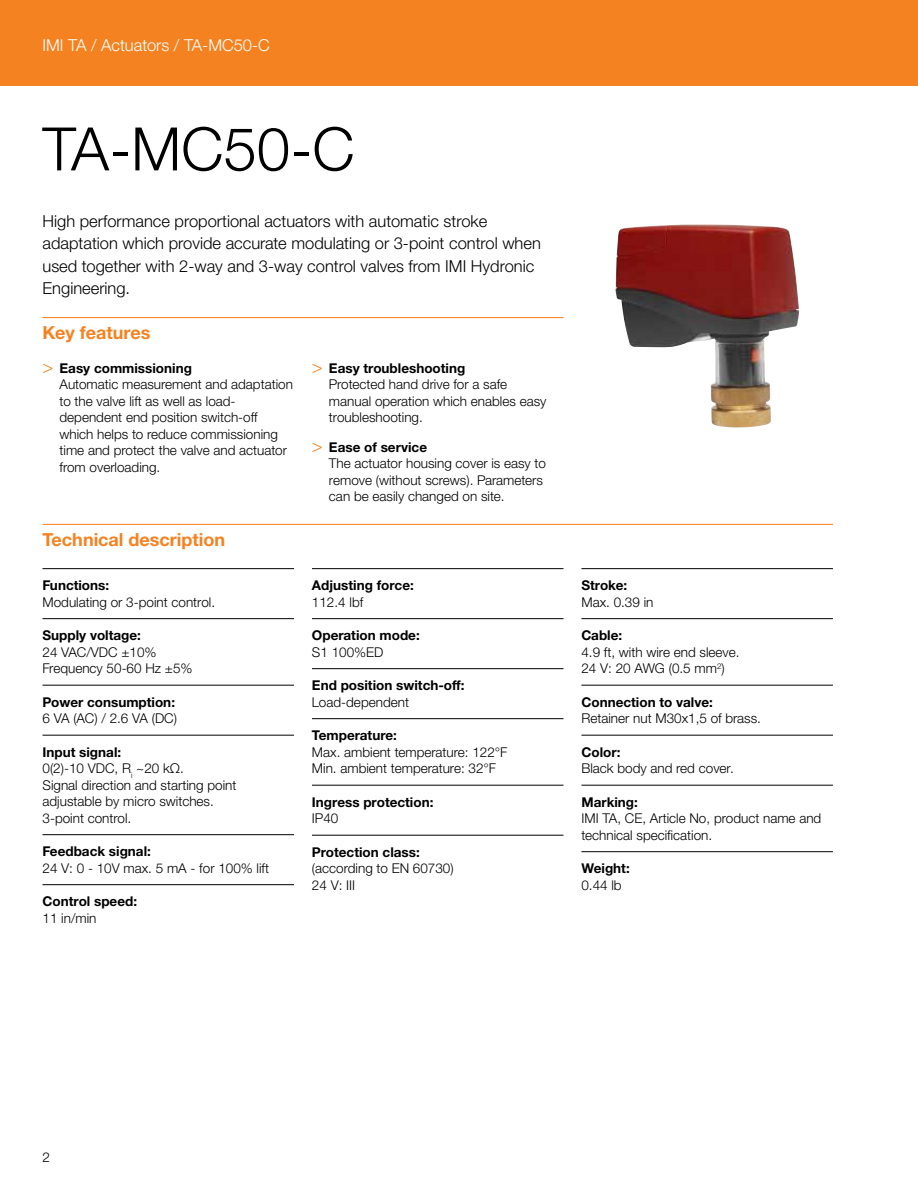
<style>
.page{position:relative;width:918px;height:1188px;background:#fff}
.page>*{position:absolute;margin:0;border:0;box-sizing:border-box;transform-origin:0 0}
.t1{font:300 60px "Helvetica Neue LTW1 G";color:#000}
.t2{font:700 18px "Helvetica Neue LTW1 G";color:#f58220}
.t3{font:300 16.5px/22.5px "Helvetica Neue LTW1 G";color:#000}
.t4{font:300 16.5px "Helvetica Neue LTW1 G";color:#fff}
.t5{font:300 13.5px/16.5px "Helvetica Neue LTW1 G";color:#000}
.t6{font:700 13.5px "Helvetica Neue LTW1 G";color:#000}
.t7{font:300 13.5px "Helvetica Neue LT Std";color:#000}
.s1{font-family:"Helvetica Neue LT Std";font-size:18px;color:#f58220}
.s2{font-weight:700}
</style>
<div class="page">
<div style="left:0;top:0;width:918px;height:86px;background:#f58220"></div>
<hr style="left:43px;top:317px;width:520px;height:1px;background:#f58220">
<hr style="left:43px;top:524px;width:790px;height:1px;background:#f58220">
<hr style="left:43px;top:568px;width:251px;height:1px;background:#000">
<hr style="left:43px;top:618px;width:251px;height:1px;background:#000">
<hr style="left:43px;top:685px;width:251px;height:1px;background:#000">
<hr style="left:43px;top:735px;width:251px;height:1px;background:#000">
<hr style="left:43px;top:834px;width:251px;height:1px;background:#000">
<hr style="left:43px;top:884px;width:251px;height:1px;background:#000">
<hr style="left:312px;top:568px;width:251px;height:1px;background:#000">
<hr style="left:312px;top:618px;width:251px;height:1px;background:#000">
<hr style="left:312px;top:668px;width:251px;height:1px;background:#000">
<hr style="left:312px;top:718px;width:251px;height:1px;background:#000">
<hr style="left:312px;top:785px;width:251px;height:1px;background:#000">
<hr style="left:312px;top:835px;width:251px;height:1px;background:#000">
<hr style="left:581px;top:568px;width:252px;height:1px;background:#000">
<hr style="left:581px;top:618px;width:252px;height:1px;background:#000">
<hr style="left:581px;top:685px;width:252px;height:1px;background:#000">
<hr style="left:581px;top:735px;width:252px;height:1px;background:#000">
<hr style="left:581px;top:785px;width:252px;height:1px;background:#000">
<hr style="left:581px;top:851px;width:252px;height:1px;background:#000">
<img style="left:615px;top:224px;width:156px;height:203px">
<p class="t4" style="left:43px;top:35px;width:229px">IMI TA / Actuators / TA-MC50-C</p>
<h1 class="t1" style="left:43px;top:112px;width:314px">TA-MC50-C</h1>
<p class="t3" style="left:43px;top:210px;width:500px">High performance proportional actuators with automatic stroke adaptation which provide accurate modulating or 3-point control when used together with 2-way and 3-way control valves from IMI Hydronic Engineering.</p>
<h2 class="t2" style="left:43px;top:322px;width:109px">Key features</h2>
<p class="t5" style="left:60px;top:360px;width:235px;text-indent:-17px"><span class="s1">&gt;</span> <span class="s2">Easy commissioning<br></span>Automatic measurement and adaptation to the valve lift as well as load&shy;dependent end position switch-off which helps to reduce commissioning time and protect the valve and actuator from overloading.</p>
<p class="t5" style="left:329px;top:360px;width:219px;text-indent:-17px"><span class="s1">&gt;</span> <span class="s2">Easy troubleshooting<br></span>Protected hand drive for a safe manual operation which enables easy troubleshooting.</p>
<p class="t5" style="left:329px;top:439px;width:218px;text-indent:-17px"><span class="s1">&gt;</span> <span class="s2">Ease of service<br></span>The actuator housing cover is easy to remove (without screws). Parameters can be easily changed on site.</p>
<h2 class="t2" style="left:43px;top:529px;width:184px">Technical description</h2>
<p class="t6" style="left:43px;top:577px;width:68px">Functions:</p>
<p class="t5" style="left:43px;top:594px;width:174px">Modulating or 3-point control.</p>
<p class="t6" style="left:43px;top:627px;width:100px">Supply voltage:</p>
<p class="t5" style="left:43px;top:644px;width:152px">24 VAC/VDC ±10%<br>Frequency 50-60 Hz ±5%</p>
<p class="t6" style="left:43px;top:694px;width:134px">Power consumption:</p>
<p class="t5" style="left:43px;top:710px;width:136px">6 VA (AC) / 2.6 VA (DC)</p>
<p class="t5" style="left:43px;top:744px;width:195px"><span class="s2">Input signal:<br></span>0(2)-10 VDC, R<sub>i</sub> ~20 kΩ.<br>Signal direction and starting point adjustable by micro switches.<br>3-point control.</p>
<p class="t6" style="left:43px;top:843px;width:110px">Feedback signal:</p>
<p class="t5" style="left:43px;top:860px;width:228px">24 V: 0 - 10V max. 5 mA - for 100% lift</p>
<p class="t6" style="left:43px;top:893px;width:96px">Control speed:</p>
<p class="t5" style="left:43px;top:910px;width:55px">11 in/min</p>
<p class="t6" style="left:312px;top:577px;width:103px">Adjusting force:</p>
<p class="t5" style="left:312px;top:594px;width:53px">112.4 lbf</p>
<p class="t6" style="left:312px;top:627px;width:109px">Operation mode:</p>
<p class="t5" style="left:312px;top:644px;width:73px">S1 100%ED</p>
<p class="t6" style="left:312px;top:677px;width:154px">End position switch-off:</p>
<p class="t5" style="left:312px;top:694px;width:99px">Load-dependent</p>
<p class="t6" style="left:312px;top:727px;width:87px">Temperature:</p>
<p class="t5" style="left:312px;top:744px;width:197px">Max. ambient temperature: 122°F<br>Min. ambient temperature: 32°F</p>
<p class="t6" style="left:312px;top:794px;width:123px">Ingress protection:</p>
<p class="t5" style="left:312px;top:810px;width:28px">IP40</p>
<p class="t6" style="left:312px;top:844px;width:109px">Protection class:</p>
<p class="t5" style="left:312px;top:860px;width:143px">(according to EN 60730)<br>24 V: III</p>
<p class="t6" style="left:581px;top:577px;width:47px">Stroke:</p>
<p class="t5" style="left:581px;top:594px;width:74px">Max. 0.39 in</p>
<p class="t6" style="left:581px;top:627px;width:42px">Cable:</p>
<p class="t5" style="left:581px;top:644px;width:160px">4.9 ft, with wire end sleeve.<br>24 V: 20 AWG (0.5 mm<sup>2</sup>)</p>
<p class="t6" style="left:581px;top:694px;width:133px">Connection to valve:</p>
<p class="t5" style="left:581px;top:710px;width:181px">Retainer nut M30x1,5 of brass.</p>
<p class="t6" style="left:581px;top:744px;width:40px">Color:</p>
<p class="t5" style="left:581px;top:760px;width:154px">Black body and red cover.</p>
<p class="t6" style="left:581px;top:794px;width:58px">Marking:</p>
<p class="t5" style="left:581px;top:810px;width:241px">IMI TA, CE, Article No, product name and technical specification.</p>
<p class="t6" style="left:581px;top:860px;width:50px">Weight:</p>
<p class="t5" style="left:581px;top:877px;width:42px">0.44 lb</p>
<p class="t7" style="left:43px;top:1149px;width:9px">2</p>
</div>
